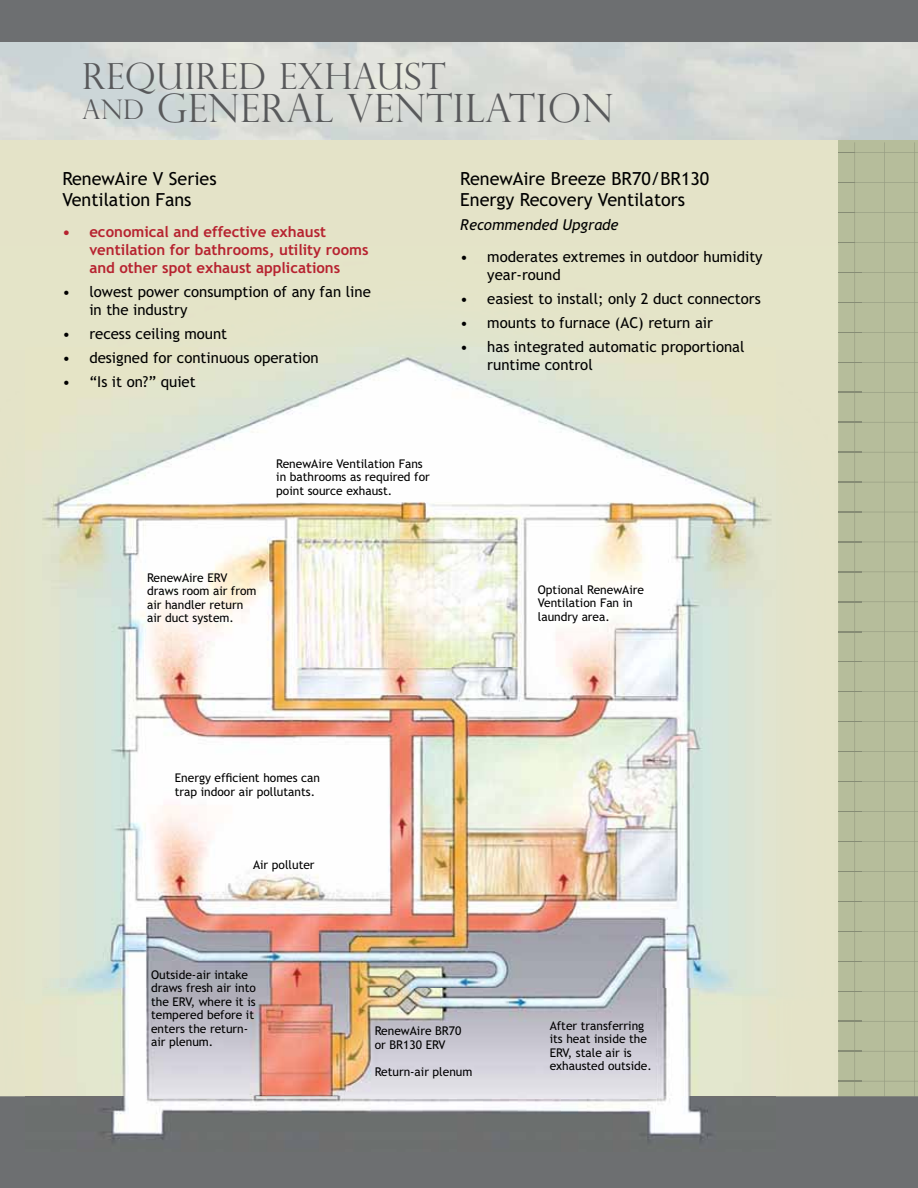
<style>
.page{position:relative;width:918px;height:1188px;background:#fff}
.page>*{position:absolute;margin:0;border:0;box-sizing:border-box;transform-origin:0 0}
.t1{font:300 39px "Perpetua Titling";letter-spacing:.01em;color:#58595b}
.t2{font:300 36px "Perpetua Titling";letter-spacing:.01em;color:#58595b}
.t3{font:18px/21px "Trebuchet MS";color:#000}
.t4{font:15px/18px "Trebuchet MS";color:#000}
.t5{font:700 15px/18px "Trebuchet MS";color:#b72330}
.t6{font:italic 15px "Trebuchet MS";color:#000}
.t7{font:12px/13.5px "Trebuchet MS";color:#000}
.s1{font-size:27px}
</style>
<div class="page">
<div style="left:0;top:126px;width:918px;height:973px;background:#e4e3c8"></div>
<div style="left:0;top:1096px;width:918px;height:92px;background:#6d6f71"></div>
<img style="left:0;top:42px;width:918px;height:97px">
<div style="left:0;top:0;width:918px;height:42px;background:#6d6f71"></div>
<svg style="left:838px;top:142px;width:80px;height:954px;background:#b4bb99"></svg>
<img style="left:855px;top:245px;width:1px;height:850px">
<img style="left:26px;top:347px;width:749px;height:804px">
<h2 class="t2" style="left:82px;top:56px;width:365px">REQUIRED EXHAUST</h2>
<h1 class="t1" style="left:82px;top:86px;width:533px"><span class="s1">AND</span> GENERAL VENTILATION</h1>
<h3 class="t3" style="left:62px;top:170px;width:156px">RenewAire V Series<br>Ventilation Fans</h3>
<p class="t5" style="left:89px;top:224px;width:281px;text-indent:-27px">• economical and effective exhaust ventilation for bathrooms, utility rooms and other spot exhaust applications</p>
<p class="t4" style="left:89px;top:284px;width:283px;text-indent:-27px">• lowest power consumption of any fan line in the industry</p>
<p class="t4" style="left:62px;top:326px;width:166px">• recess ceiling mount</p>
<p class="t4" style="left:62px;top:350px;width:258px">• designed for continuous operation</p>
<p class="t4" style="left:62px;top:374px;width:135px">• “Is it on?” quiet</p>
<p class="t7" style="left:276px;top:458px;width:155px">RenewAire Ventilation Fans in bathrooms as required for point source exhaust.</p>
<p class="t7" style="left:147px;top:572px;width:111px">RenewAire ERV draws room air from air handler return air duct system.</p>
<h3 class="t3" style="left:460px;top:170px;width:251px">RenewAire Breeze BR70/BR130<br>Energy Recovery Ventilators</h3>
<p class="t6" style="left:460px;top:219px;width:160px">Recommended Upgrade</p>
<p class="t4" style="left:487px;top:249px;width:277px;text-indent:-27px">• moderates extremes in outdoor humidity year-round</p>
<p class="t4" style="left:460px;top:291px;width:302px">• easiest to install; only 2 duct connectors</p>
<p class="t4" style="left:460px;top:315px;width:254px">• mounts to furnace (AC) return air</p>
<p class="t4" style="left:487px;top:339px;width:259px;text-indent:-27px">• has integrated automatic proportional runtime control</p>
<p class="t7" style="left:538px;top:584px;width:108px">Optional RenewAire<br>Ventilation Fan in laundry area.</p>
<p class="t7" style="left:175px;top:772px;width:147px">Energy efficient homes can trap indoor air pollutants.</p>
<p class="t7" style="left:253px;top:859px;width:63px">Air polluter</p>
<p class="t7" style="left:151px;top:969px;width:106px">Outside-air intake draws fresh air into the ERV, where it is tempered before it enters the return&shy;air plenum.</p>
<p class="t7" style="left:375px;top:1025px;width:88px">RenewAire BR70 or BR130 ERV</p>
<p class="t7" style="left:375px;top:1066px;width:99px">Return-air plenum</p>
<p class="t7" style="left:550px;top:1020px;width:104px">After transferring its heat inside the<br>ERV, stale air is exhausted outside.</p>
</div>
